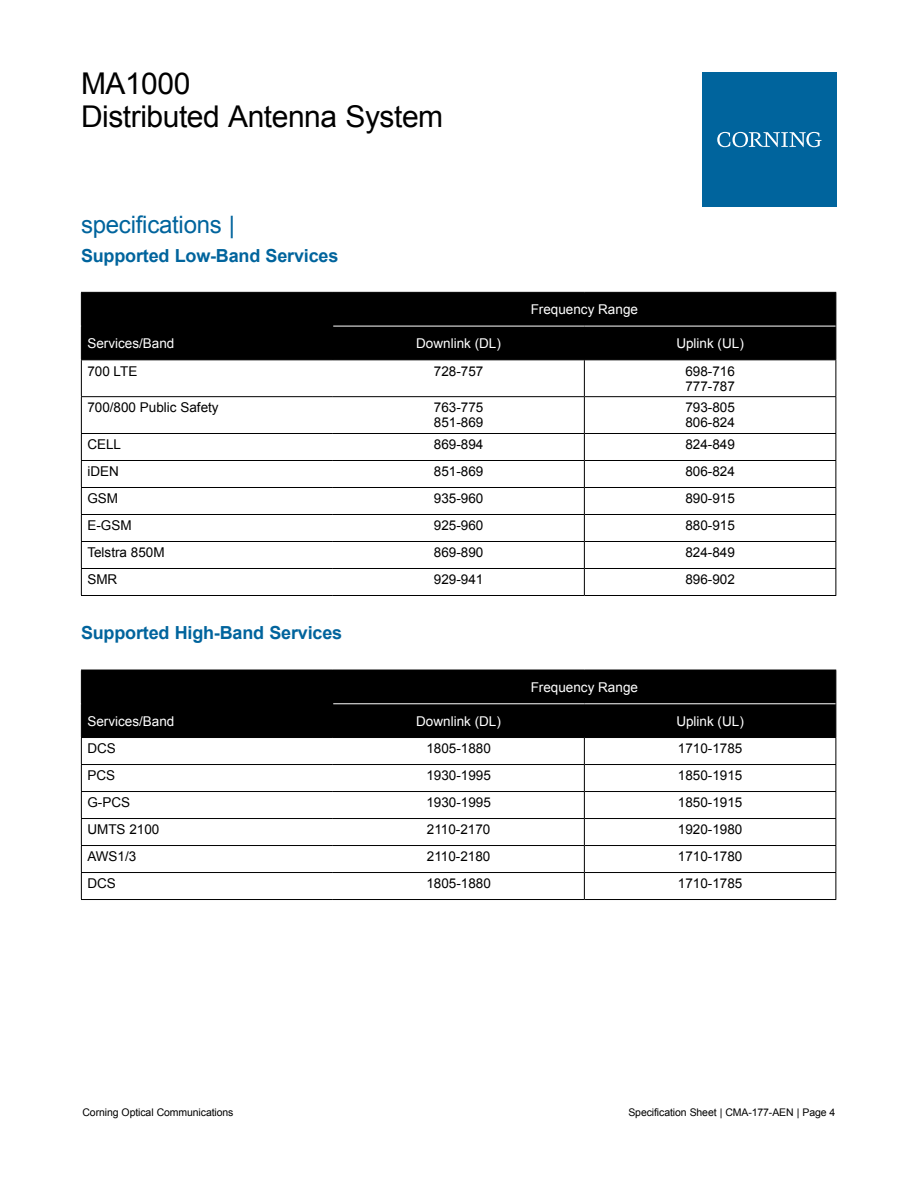
<style>
.page{position:relative;width:918px;height:1188px;background:#fff}
.page>*{position:absolute;margin:0;border:0;box-sizing:border-box;transform-origin:0 0}
.t1{font:30px/33px "Arial";letter-spacing:-.015em;color:#000}
.t2{font:24px "Arial";letter-spacing:-.01em;color:#00649d}
.t3{font:700 18px "Arial";letter-spacing:-.01em;color:#00649d}
.t4{font:13.5px/15px "Arial";color:#000}
.t5{font:13.5px "Arial";color:#fff}
.t6{font:10.5px "Arial";letter-spacing:-.01em;color:#000}
</style>
<div class="page">
<div style="left:702px;top:72px;width:135px;height:135px;background:#00649d"></div>
<svg style="left:717px;top:132px;width:105px;height:15px"></svg>
<div style="left:82px;top:293px;width:754px;height:66px;background:#000"></div>
<hr style="left:81px;top:360px;width:1px;height:36px;background:#000">
<hr style="left:584px;top:360px;width:1px;height:36px;background:#000">
<hr style="left:836px;top:360px;width:1px;height:36px;background:#000">
<hr style="left:81px;top:396px;width:252px;height:1px;background:#000">
<hr style="left:81px;top:397px;width:1px;height:36px;background:#000">
<hr style="left:333px;top:396px;width:251px;height:1px;background:#000">
<hr style="left:584px;top:396px;width:252px;height:1px;background:#000">
<hr style="left:584px;top:397px;width:1px;height:36px;background:#000">
<hr style="left:836px;top:397px;width:1px;height:36px;background:#000">
<hr style="left:81px;top:433px;width:252px;height:1px;background:#000">
<hr style="left:333px;top:433px;width:251px;height:1px;background:#000">
<hr style="left:584px;top:433px;width:252px;height:1px;background:#000">
<hr style="left:81px;top:460px;width:252px;height:1px;background:#000">
<hr style="left:333px;top:460px;width:251px;height:1px;background:#000">
<hr style="left:584px;top:460px;width:252px;height:1px;background:#000">
<hr style="left:81px;top:487px;width:252px;height:1px;background:#000">
<hr style="left:333px;top:487px;width:251px;height:1px;background:#000">
<hr style="left:584px;top:487px;width:252px;height:1px;background:#000">
<hr style="left:81px;top:514px;width:252px;height:1px;background:#000">
<hr style="left:333px;top:514px;width:251px;height:1px;background:#000">
<hr style="left:584px;top:514px;width:252px;height:1px;background:#000">
<hr style="left:81px;top:541px;width:252px;height:1px;background:#000">
<hr style="left:333px;top:541px;width:251px;height:1px;background:#000">
<hr style="left:584px;top:541px;width:252px;height:1px;background:#000">
<hr style="left:81px;top:568px;width:252px;height:1px;background:#000">
<svg style="left:81px;top:434px;width:1px;height:161px"></svg>
<hr style="left:333px;top:568px;width:251px;height:1px;background:#000">
<hr style="left:584px;top:568px;width:252px;height:1px;background:#000">
<svg style="left:584px;top:434px;width:1px;height:161px"></svg>
<svg style="left:836px;top:434px;width:1px;height:161px"></svg>
<hr style="left:81px;top:595px;width:252px;height:1px;background:#000">
<hr style="left:333px;top:595px;width:251px;height:1px;background:#000">
<hr style="left:584px;top:595px;width:252px;height:1px;background:#000">
<hr style="left:81px;top:292px;width:252px;height:1px;background:#000">
<hr style="left:81px;top:293px;width:1px;height:33px;background:#000">
<hr style="left:333px;top:292px;width:251px;height:1px;background:#000">
<hr style="left:333px;top:293px;width:1px;height:33px;background:#000">
<hr style="left:584px;top:292px;width:252px;height:1px;background:#000">
<hr style="left:836px;top:293px;width:1px;height:33px;background:#000">
<hr style="left:81px;top:326px;width:252px;height:1px;background:#000">
<hr style="left:81px;top:326px;width:1px;height:33px;background:#000">
<hr style="left:333px;top:326px;width:1px;height:33px;background:#000">
<hr style="left:584px;top:326px;width:1px;height:33px;background:#000">
<hr style="left:836px;top:326px;width:1px;height:33px;background:#000">
<hr style="left:81px;top:359px;width:252px;height:1px;background:#000">
<hr style="left:333px;top:359px;width:251px;height:1px;background:#000">
<hr style="left:584px;top:359px;width:252px;height:1px;background:#000">
<hr style="left:333px;top:326px;width:251px;height:1px;background:#fff">
<hr style="left:584px;top:326px;width:252px;height:1px;background:#fff">
<div style="left:82px;top:671px;width:754px;height:66px;background:#000"></div>
<hr style="left:81px;top:764px;width:252px;height:1px;background:#000">
<hr style="left:333px;top:764px;width:251px;height:1px;background:#000">
<hr style="left:584px;top:764px;width:252px;height:1px;background:#000">
<hr style="left:81px;top:791px;width:252px;height:1px;background:#000">
<hr style="left:333px;top:791px;width:251px;height:1px;background:#000">
<hr style="left:584px;top:791px;width:252px;height:1px;background:#000">
<hr style="left:81px;top:818px;width:252px;height:1px;background:#000">
<hr style="left:333px;top:818px;width:251px;height:1px;background:#000">
<hr style="left:584px;top:818px;width:252px;height:1px;background:#000">
<hr style="left:81px;top:845px;width:252px;height:1px;background:#000">
<hr style="left:333px;top:845px;width:251px;height:1px;background:#000">
<hr style="left:584px;top:845px;width:252px;height:1px;background:#000">
<hr style="left:81px;top:872px;width:252px;height:1px;background:#000">
<svg style="left:81px;top:738px;width:1px;height:161px"></svg>
<hr style="left:333px;top:872px;width:251px;height:1px;background:#000">
<hr style="left:584px;top:872px;width:252px;height:1px;background:#000">
<svg style="left:584px;top:738px;width:1px;height:161px"></svg>
<svg style="left:836px;top:738px;width:1px;height:161px"></svg>
<hr style="left:81px;top:899px;width:252px;height:1px;background:#000">
<hr style="left:333px;top:899px;width:251px;height:1px;background:#000">
<hr style="left:584px;top:899px;width:252px;height:1px;background:#000">
<hr style="left:81px;top:670px;width:252px;height:1px;background:#000">
<hr style="left:81px;top:670px;width:1px;height:33px;background:#000">
<hr style="left:333px;top:670px;width:251px;height:1px;background:#000">
<hr style="left:333px;top:670px;width:1px;height:33px;background:#000">
<hr style="left:584px;top:670px;width:252px;height:1px;background:#000">
<hr style="left:836px;top:670px;width:1px;height:34px;background:#000">
<hr style="left:81px;top:703px;width:252px;height:1px;background:#000">
<hr style="left:81px;top:704px;width:1px;height:33px;background:#000">
<hr style="left:333px;top:704px;width:1px;height:33px;background:#000">
<hr style="left:584px;top:704px;width:1px;height:33px;background:#000">
<hr style="left:836px;top:704px;width:1px;height:33px;background:#000">
<hr style="left:81px;top:737px;width:252px;height:1px;background:#000">
<hr style="left:333px;top:737px;width:251px;height:1px;background:#000">
<hr style="left:584px;top:737px;width:252px;height:1px;background:#000">
<hr style="left:333px;top:703px;width:251px;height:1px;background:#fff">
<hr style="left:584px;top:703px;width:252px;height:1px;background:#fff">
<h1 class="t1" style="left:81px;top:67px;width:364px">MA1000<br>Distributed Antenna System</h1>
<h2 class="t2" style="left:81px;top:209px;width:156px">specifications |</h2>
<h3 class="t3" style="left:81px;top:243px;width:259px">Supported Low-Band Services</h3>
<p class="t5" style="left:531px;top:301px;width:109px">Frequency Range</p>
<p class="t5" style="left:87px;top:334px;width:89px">Services/Band</p>
<p class="t5" style="left:416px;top:334px;width:86px">Downlink (DL)</p>
<p class="t5" style="left:676px;top:334px;width:69px">Uplink (UL)</p>
<p class="t4" style="left:87px;top:364px;width:52px">700 LTE</p>
<p class="t4" style="left:434px;top:364px;width:51px">728-757</p>
<p class="t4" style="left:685px;top:364px;width:51px">698-716<br>777-787</p>
<p class="t4" style="left:87px;top:400px;width:133px">700/800 Public Safety</p>
<p class="t4" style="left:434px;top:400px;width:51px">763-775<br>851-869</p>
<p class="t4" style="left:685px;top:400px;width:51px">793-805<br>806-824</p>
<p class="t4" style="left:87px;top:437px;width:35px">CELL</p>
<p class="t4" style="left:434px;top:437px;width:51px">869-894</p>
<p class="t4" style="left:685px;top:437px;width:51px">824-849</p>
<p class="t4" style="left:87px;top:464px;width:33px">iDEN</p>
<p class="t4" style="left:434px;top:464px;width:51px">851-869</p>
<p class="t4" style="left:685px;top:464px;width:51px">806-824</p>
<p class="t4" style="left:87px;top:491px;width:32px">GSM</p>
<p class="t4" style="left:434px;top:491px;width:51px">935-960</p>
<p class="t4" style="left:685px;top:491px;width:51px">890-915</p>
<p class="t4" style="left:87px;top:518px;width:46px">E-GSM</p>
<p class="t4" style="left:434px;top:518px;width:51px">925-960</p>
<p class="t4" style="left:685px;top:518px;width:51px">880-915</p>
<p class="t4" style="left:87px;top:545px;width:79px">Telstra 850M</p>
<p class="t4" style="left:434px;top:545px;width:51px">869-890</p>
<p class="t4" style="left:685px;top:545px;width:51px">824-849</p>
<p class="t4" style="left:87px;top:572px;width:31px">SMR</p>
<p class="t4" style="left:434px;top:572px;width:51px">929-941</p>
<p class="t4" style="left:685px;top:572px;width:51px">896-902</p>
<h3 class="t3" style="left:81px;top:621px;width:263px">Supported High-Band Services</h3>
<p class="t5" style="left:531px;top:678px;width:109px">Frequency Range</p>
<p class="t5" style="left:87px;top:712px;width:89px">Services/Band</p>
<p class="t5" style="left:416px;top:712px;width:86px">Downlink (DL)</p>
<p class="t5" style="left:676px;top:712px;width:69px">Uplink (UL)</p>
<p class="t4" style="left:87px;top:741px;width:30px">DCS</p>
<p class="t4" style="left:426px;top:741px;width:66px">1805-1880</p>
<p class="t4" style="left:678px;top:741px;width:66px">1710-1785</p>
<p class="t4" style="left:87px;top:768px;width:29px">PCS</p>
<p class="t4" style="left:426px;top:768px;width:66px">1930-1995</p>
<p class="t4" style="left:678px;top:768px;width:66px">1850-1915</p>
<p class="t4" style="left:87px;top:795px;width:44px">G-PCS</p>
<p class="t4" style="left:426px;top:795px;width:66px">1930-1995</p>
<p class="t4" style="left:678px;top:795px;width:66px">1850-1915</p>
<p class="t4" style="left:87px;top:822px;width:74px">UMTS 2100</p>
<p class="t4" style="left:427px;top:822px;width:65px">2110-2170</p>
<p class="t4" style="left:678px;top:822px;width:66px">1920-1980</p>
<p class="t4" style="left:87px;top:849px;width:51px">AWS1/3</p>
<p class="t4" style="left:427px;top:849px;width:65px">2110-2180</p>
<p class="t4" style="left:678px;top:849px;width:66px">1710-1780</p>
<p class="t4" style="left:87px;top:876px;width:30px">DCS</p>
<p class="t4" style="left:426px;top:876px;width:66px">1805-1880</p>
<p class="t4" style="left:678px;top:876px;width:66px">1710-1785</p>
<p class="t6" style="left:83px;top:1106px;width:153px">Corning Optical Communications</p>
<p class="t6" style="left:628px;top:1106px;width:209px">Specification Sheet | CMA-177-AEN | Page 4</p>
</div>
